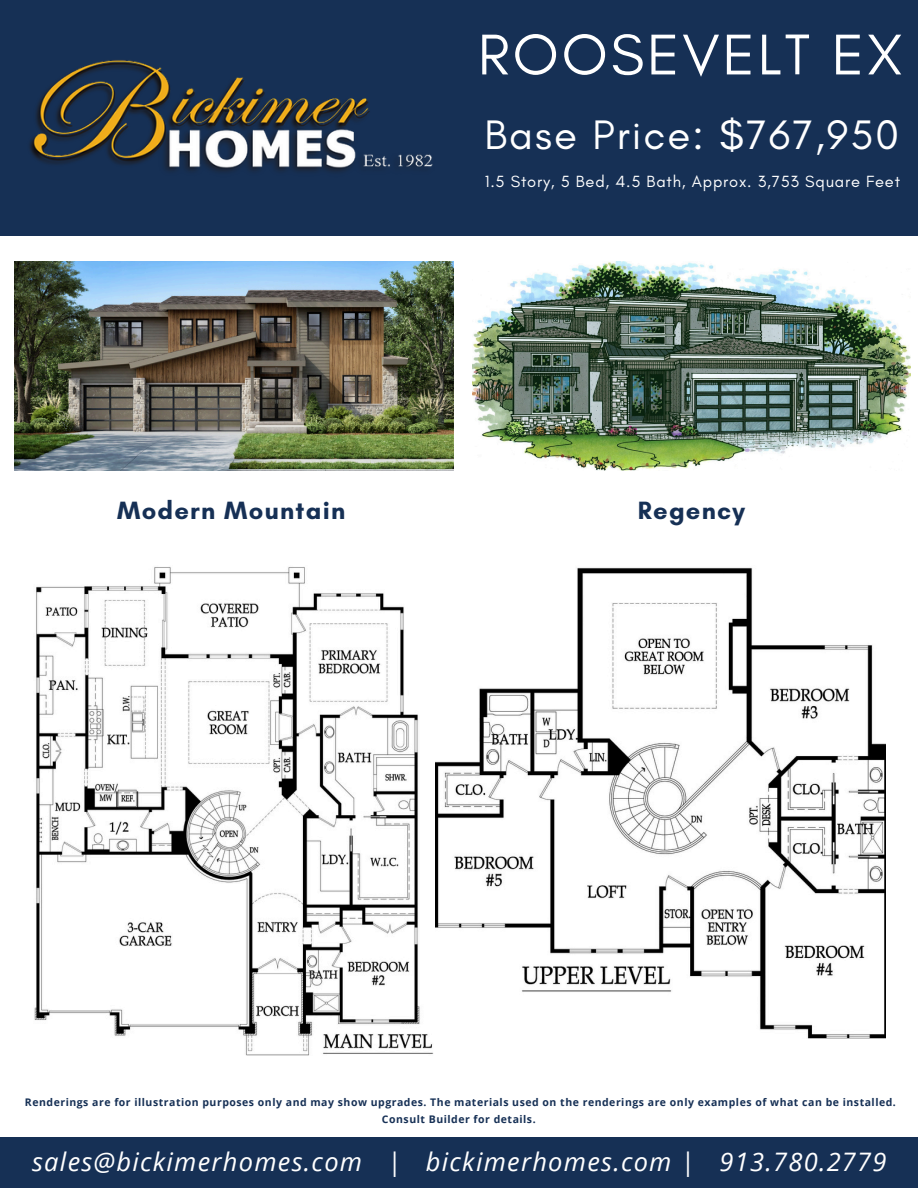
<style>
.page{position:relative;width:918px;height:1188px;background:#fff}
.page>*{position:absolute;margin:0;border:0;box-sizing:border-box;transform-origin:0 0}
.t1{font:58.5px "Glacial Indifference";letter-spacing:.05em;color:#fff}
.t2{font:42px "Glacial Indifference";letter-spacing:.05em;color:#fff}
.t3{font:italic 25.5px "Open Sans";letter-spacing:.05em;color:#fff}
.t4{font:700 25.5px "Glacial Indifference";letter-spacing:.05em;color:#163055}
.t5{font:16.5px "Glacial Indifference";letter-spacing:.05em;color:#fff}
.t6{font:700 10.5px/16.6px "Open Sans";letter-spacing:.05em;color:#163055;text-align:center}
</style>
<div class="page">
<div style="left:0;top:0;width:918px;height:236px;background:#163055"></div>
<div style="left:0;top:1137px;width:918px;height:51px;background:#163055"></div>
<img style="left:29px;top:60px;width:404px;height:112px">
<img style="left:14px;top:261px;width:439px;height:209px">
<img style="left:34px;top:567px;width:400px;height:488px">
<img style="left:472px;top:261px;width:439px;height:209px">
<img style="left:436px;top:567px;width:450px;height:471px">
<p class="t4" style="left:117px;top:495px;width:230px">Modern Mountain</p>
<h3 class="t1" style="left:478px;top:19px;width:426px">ROOSEVELT EX</h3>
<h3 class="t2" style="left:485px;top:109px;width:416px">Base Price: $767,950</h3>
<h3 class="t5" style="left:485px;top:171px;width:417px">1.5 Story, 5 Bed, 4.5 Bath, Approx. 3,753 Square Feet</h3>
<h1 class="t4" style="left:638px;top:495px;width:109px">Regency</h1>
<p class="t6" style="left:25px;top:1094px;width:872px">Renderings are for illustration purposes only and may show upgrades. The materials used on the renderings are only examples of what can be installed.<br>Consult Builder for details.</p>
<p class="t3" style="left:32px;top:1144px;width:856px">sales@bickimerhomes.com | bickimerhomes.com | 913.780.2779</p>
</div>
